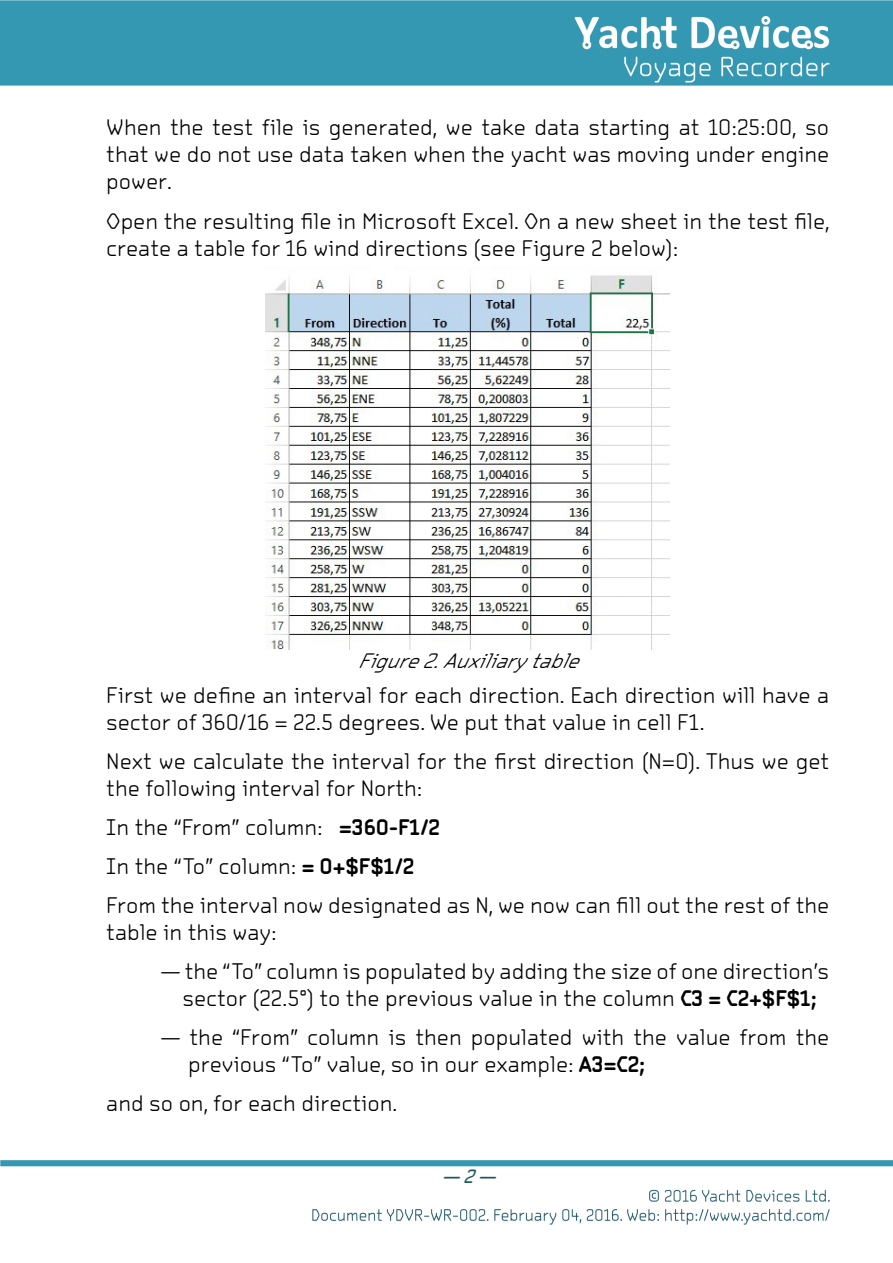
<style>
.page{position:relative;width:893px;height:1263px;background:#fff}
.page>*{position:absolute;margin:0;border:0;box-sizing:border-box;transform-origin:0 0}
.t1{font:300 21px/27px "OCRA Tribute Com";color:#000}
.t2{font:italic 300 19.5px "OCRA Tribute Com";color:#000}
.t3{font:italic 18px "OCRA Tribute Com";color:#1d5669}
.s1{font-weight:700}
</style>
<div class="page">
<img style="left:0;top:0;width:892px;height:86px">
<img style="left:0;top:1161px;width:893px;height:64px">
<img style="left:266px;top:275px;width:404px;height:374px">
<p class="t1" style="left:106px;top:114px;width:724px;text-align:justify">When the test file is generated, we take data starting at 10:25:00, so that we do not use data taken when the yacht was moving under engine power.</p>
<p class="t1" style="left:106px;top:208px;width:725px">Open the resulting file in Microsoft Excel. On a new sheet in the test file, create a table for 16 wind directions (see Figure 2 below):</p>
<p class="t2" style="left:358px;top:649px;width:233px">Figure2.Auxiliarytable</p>
<p class="t1" style="left:106px;top:682px;width:724px">First we define an interval for each direction. Each direction will have a sector of 360/16 = 22.5 degrees. We put that value in cell F1.</p>
<p class="t1" style="left:106px;top:748px;width:724px">Next we calculate the interval for the first direction (N=0). Thus we get the following interval for North:</p>
<p class="t1" style="left:106px;top:808px;width:724px;line-height:39px">In the “From” column: <span class="s1">=360-F1/2<br></span>In the “To” column: <span class="s1">= 0+$F$1/2<br></span>From the interval now designated as N, we now can fill out the rest of the</p>
<p class="t1" style="left:106px;top:919px;width:172px">table in this way:</p>
<p class="t1" style="left:160px;top:958px;width:670px;text-align:center">— the “To” column is populated by adding the size of one direction’s sector (22.5°) to the previous value in the column <span class="s1">C3 = C2+$F$1;</span></p>
<p class="t1" style="left:188px;top:1024px;width:643px;text-indent:-28px">— the “From” column is then populated with the value from the previous “To” value, so in our example: <span class="s1">A3=C2;</span></p>
<p class="t1" style="left:106px;top:1090px;width:292px">and so on, for each direction.</p>
<p class="t3" style="left:441px;top:1165px;width:64px">— 2—</p>
</div>
